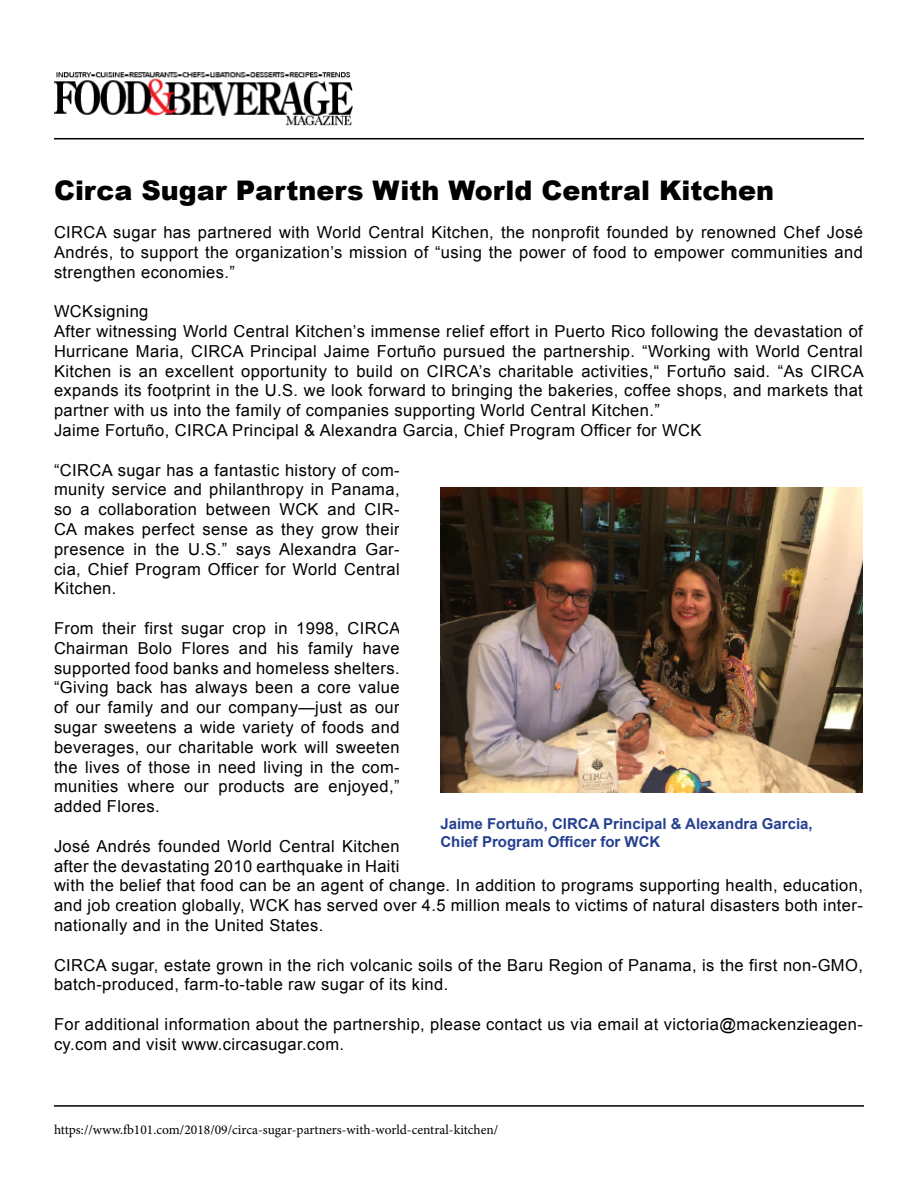
<style>
.page{position:relative;width:918px;height:1188px;background:#fff}
.page>*{position:absolute;margin:0;border:0;box-sizing:border-box;transform-origin:0 0}
.t1{font:900 27px "Arial";color:#000}
.t2{font:16.5px/19.8px "Arial";letter-spacing:.025em;color:#000}
.t3{font:700 15px/18px "Arial";color:#25408f}
.t4{font:13.5px "Minion Pro";color:#000}
</style>
<div class="page">
<img style="left:54px;top:72px;width:299px;height:54px">
<hr style="left:54px;top:138px;width:810px;height:1px;background:#000">
<hr style="left:54px;top:1105px;width:810px;height:2px;background:#000">
<img style="left:440px;top:488px;width:422px;height:305px">
<h1 class="t1" style="left:54px;top:171px;width:722px">Circa Sugar Partners With World Central Kitchen</h1>
<p class="t2" style="left:54px;top:223px;width:810px;text-align:justify">CIRCA sugar has partnered with World Central Kitchen, the nonprofit founded by renowned Chef José Andrés, to support the organization’s mission of “using the power of food to empower communities and strengthen economies.”</p>
<p class="t2" style="left:54px;top:302px;width:811px">WCKsigning<br>After witnessing World Central Kitchen’s immense relief effort in Puerto Rico following the devastation of Hurricane Maria, CIRCA Principal Jaime Fortuño pursued the partnership. “Working with World Central Kitchen is an excellent opportunity to build on CIRCA’s charitable activities,“ Fortuño said. “As CIRCA expands its footprint in the U.S. we look forward to bringing the bakeries, coffee shops, and markets that partner with us into the family of companies supporting World Central Kitchen.”<br>Jaime Fortuño, CIRCA Principal &amp; Alexandra Garcia, Chief Program Officer for WCK</p>
<p class="t2" style="left:54px;top:460px;width:347px;text-align:justify">“CIRCA sugar has a fantastic history of com&shy;munity service and philanthropy in Panama, so a collaboration between WCK and CIR-CA makes perfect sense as they grow their presence in the U.S.” says Alexandra Gar&shy;cia, Chief Program Officer for World Central Kitchen.</p>
<p class="t2" style="left:54px;top:619px;width:348px;text-align:justify">From their first sugar crop in 1998, CIRCA Chairman Bolo Flores and his family have supported food banks and homeless shelters. “Giving back has always been a core value of our family and our company—just as our sugar sweetens a wide variety of foods and beverages, our charitable work will sweeten the lives of those in need living in the com&shy;munities where our products are enjoyed,” added Flores.</p>
<p class="t2" style="left:54px;top:836px;width:810px">José Andrés founded World Central Kitchen<br>after the devastating 2010 earthquake in Haiti<br>with the belief that food can be an agent of change. In addition to programs supporting health, education, and job creation globally, WCK has served over 4.5 million meals to victims of natural disasters both inter&shy;nationally and in the United States.</p>
<p class="t2" style="left:54px;top:955px;width:810px">CIRCA sugar, estate grown in the rich volcanic soils of the Baru Region of Panama, is the first non-GMO, batch-produced, farm-to-table raw sugar of its kind.</p>
<p class="t2" style="left:54px;top:1015px;width:810px">For additional information about the partnership, please contact us via email at victoria@mackenzieagen&shy;cy.com and visit www.circasugar.com.</p>
<p class="t3" style="left:440px;top:815px;width:374px">Jaime Fortuño, CIRCA Principal &amp; Alexandra Garcia,<br>Chief Program Officer for WCK</p>
<p class="t4" style="left:54px;top:1121px;width:446px">https://www.fb101.com/2018/09/circa-sugar-partners-with-world-central-kitchen/</p>
</div>
